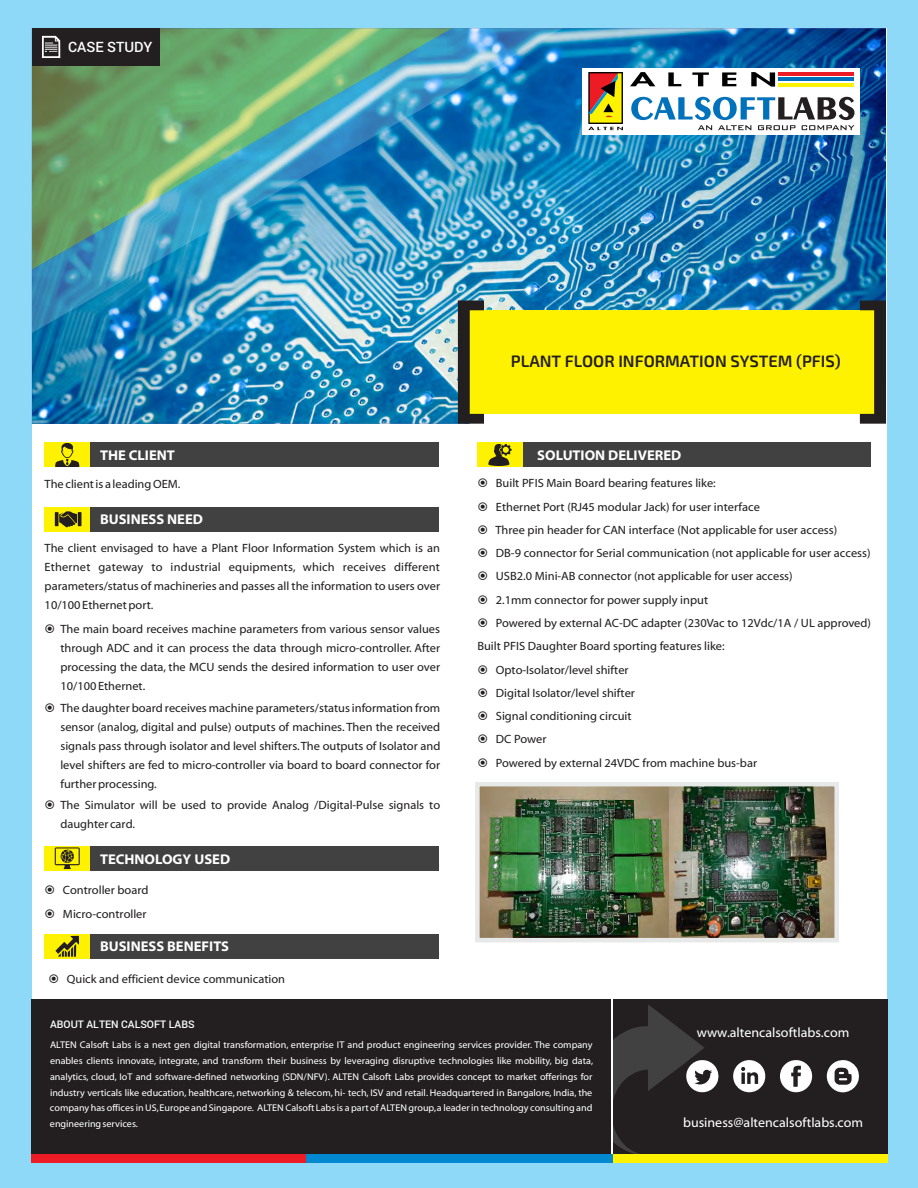
<style>
.page{position:relative;width:918px;height:1188px;background:#8ed8f8}
.page>*{position:absolute;margin:0;border:0;box-sizing:border-box;transform-origin:0 0}
.t1{font:16.5px "Exo 2.0";color:#231f20}
.t2{font:500 14.25px "Roboto";color:#fff}
.t3{font:700 14.1px "Myriad Web Pro";color:#fff}
.t4{font:13.5px "Myriad Web Pro";color:#fff}
.t5{font:12px/18.9px "Myriad Web Pro";color:#231f20;text-align:justify}
.t6{font:500 10.5px "Roboto";color:#fff}
.t7{font:9.75px/15.9px "Myriad Web Pro";color:#fff;text-align:justify}
</style>
<div class="page">
<div style="left:32px;top:28px;width:854px;height:1132px;background:#fff"></div>
<img style="left:32px;top:28px;width:854px;height:396px">
<img style="left:32px;top:28px;width:544px;height:312px">
<div style="left:465px;top:310px;width:421px;height:104px;background:#fff200"></div>
<svg style="left:458px;top:300px;width:26px;height:124px"></svg>
<svg style="left:860px;top:300px;width:26px;height:124px"></svg>
<div style="left:477px;top:443px;width:394px;height:24px;background:#414142"></div>
<div style="left:477px;top:443px;width:46px;height:24px;background:#fff200"></div>
<svg style="left:488px;top:444px;width:24px;height:22px"></svg>
<div style="left:32px;top:28px;width:127px;height:38px;background:#231f20"></div>
<svg style="left:41px;top:36px;width:20px;height:22px"></svg>
<div style="left:583px;top:68px;width:277px;height:66px;background:#fff"></div>
<svg style="left:588px;top:72px;width:35px;height:58px;background:#b8842c"></svg>
<svg style="left:630px;top:72px;width:25px;height:14px"></svg>
<svg style="left:668px;top:72px;width:13px;height:14px"></svg>
<svg style="left:692px;top:72px;width:17px;height:14px"></svg>
<svg style="left:722px;top:72px;width:14px;height:14px"></svg>
<svg style="left:751px;top:72px;width:24px;height:15px"></svg>
<hr style="left:778px;top:72px;width:76px;height:3px;background:#ed1c24">
<hr style="left:778px;top:78px;width:76px;height:3px;background:#0072bc">
<hr style="left:778px;top:84px;width:76px;height:3px;background:#fff200">
<svg style="left:631px;top:97px;width:223px;height:33px"></svg>
<div style="left:613px;top:999px;width:275px;height:157px;background:#231f20"></div>
<div style="left:612px;top:1154px;width:276px;height:9px;background:#fff200"></div>
<div style="left:32px;top:999px;width:579px;height:157px;background:#231f20"></div>
<div style="left:306px;top:1154px;width:306px;height:9px;background:#0089d0"></div>
<div style="left:32px;top:1154px;width:274px;height:9px;background:#ed1c24"></div>
<svg style="left:827px;top:1060px;width:32px;height:32px"></svg>
<svg style="left:780px;top:1060px;width:33px;height:32px"></svg>
<svg style="left:613px;top:1005px;width:106px;height:149px"></svg>
<svg style="left:733px;top:1060px;width:33px;height:32px"></svg>
<div style="left:45px;top:846px;width:394px;height:25px;background:#414142"></div>
<div style="left:45px;top:846px;width:45px;height:25px;background:#fff200"></div>
<svg style="left:55px;top:847px;width:25px;height:22px"></svg>
<div style="left:45px;top:934px;width:394px;height:25px;background:#414142"></div>
<div style="left:45px;top:934px;width:45px;height:25px;background:#fff200"></div>
<svg style="left:55px;top:936px;width:24px;height:21px"></svg>
<div style="left:45px;top:507px;width:394px;height:25px;background:#414142"></div>
<div style="left:45px;top:507px;width:45px;height:25px;background:#fff200"></div>
<svg style="left:59px;top:511px;width:18px;height:16px"></svg>
<svg style="left:55px;top:512px;width:4px;height:14px"></svg>
<hr style="left:78px;top:512px;width:3px;height:14px;background:#231f20">
<div style="left:45px;top:443px;width:394px;height:24px;background:#414142"></div>
<div style="left:45px;top:443px;width:45px;height:24px;background:#fff200"></div>
<svg style="left:55px;top:443px;width:24px;height:24px"></svg>
<img style="left:480px;top:787px;width:354px;height:150px">
<div style="left:475px;top:782px;width:364px;height:160px;border:4px solid #e7e8e8"></div>
<p class="t2" style="left:68px;top:37px;width:86px">CASE STUDY</p>
<p class="t3" style="left:100px;top:449px;width:76px">THE CLIENT</p>
<p class="t5" style="left:45px;top:475px;width:137px">The client is a leading OEM.</p>
<p class="t3" style="left:100px;top:513px;width:105px">BUSINESS NEED</p>
<p class="t5" style="left:45px;top:539px;width:397px">The client envisaged to have a Plant Floor Information System which is an Ethernet gateway to industrial equipments, which receives different parameters/status of machineries and passes all the information to users over 10/100 Ethernet port.</p>
<p class="t5" style="left:60px;top:620px;width:381px">The main board receives machine parameters from various sensor values through ADC and it can process the data through micro-controller. After processing the data, the MCU sends the desired information to user over 10/100 Ethernet.</p>
<p class="t5" style="left:60px;top:699px;width:381px">The daughter board receives machine parameters/status information from sensor (analog, digital and pulse) outputs of machines. Then the received signals pass through isolator and level shifters. The outputs of Isolator and level shifters are fed to micro-controller via board to board connector for further processing.</p>
<p class="t5" style="left:60px;top:796px;width:381px">The Simulator will be used to provide Analog /Digital-Pulse signals to daughter card.</p>
<p class="t3" style="left:100px;top:853px;width:132px">TECHNOLOGY USED</p>
<p class="t5" style="left:63px;top:879px;width:87px;line-height:23.2px">Controller board<br>Micro-controller</p>
<p class="t3" style="left:100px;top:940px;width:131px">BUSINESS BENEFITS</p>
<p class="t5" style="left:67px;top:970px;width:220px">Quick and efficient device communication</p>
<p class="t6" style="left:50px;top:1017px;width:146px">ABOUT ALTEN CALSOFT LABS</p>
<h1 class="t1" style="left:511px;top:356px;width:331px">PLANT FLOOR INFORMATION SYSTEM (PFIS)</h1>
<p class="t3" style="left:537px;top:449px;width:146px">SOLUTION DELIVERED</p>
<p class="t5" style="left:496px;top:474px;width:221px">Built PFIS Main Board bearing features like:</p>
<p class="t5" style="left:496px;top:498px;width:265px">Ethernet Port (RJ45 modular Jack) for user interface</p>
<p class="t5" style="left:495px;top:521px;width:343px">Three pin header for CAN interface (Not applicable for user access)</p>
<p class="t5" style="left:496px;top:544px;width:376px">DB-9 connector for Serial communication (not applicable for user access)</p>
<p class="t5" style="left:496px;top:567px;width:298px">USB2.0 Mini-AB connector (not applicable for user access)</p>
<p class="t5" style="left:496px;top:591px;width:214px">2.1mm connector for power supply input</p>
<p class="t5" style="left:496px;top:614px;width:377px">Powered by external AC-DC adapter (230Vac to 12Vdc/1A / UL approved)</p>
<p class="t5" style="left:477px;top:637px;width:249px">Built PFIS Daughter Board sporting features like:</p>
<p class="t5" style="left:496px;top:660px;width:134px">Opto-Isolator/level shifter</p>
<p class="t5" style="left:496px;top:684px;width:141px">Digital Isolator/level shifter</p>
<p class="t5" style="left:496px;top:707px;width:137px">Signal conditioning circuit</p>
<p class="t5" style="left:496px;top:730px;width:52px">DC Power</p>
<p class="t5" style="left:496px;top:754px;width:263px">Powered by external 24VDC from machine bus-bar</p>
<p class="t4" style="left:697px;top:1027px;width:154px">www.altencalsoftlabs.com</p>
<p class="t7" style="left:50px;top:1037px;width:545px">ALTEN Calsoft Labs is a next gen digital transformation, enterprise IT and product engineering services provider. The company enables clients innovate, integrate, and transform their business by leveraging disruptive technologies like mobility, big data, analytics, cloud, IoT and software-defined networking (SDN/NFV). ALTEN Calsoft Labs provides concept to market offerings for industry verticals like education, healthcare, networking &amp; telecom, hi- tech, ISV and retail. Headquartered in Bangalore, India, the company has offices in US, Europe and Singapore. ALTEN Calsoft Labs is a part of ALTEN group, a leader in technology consulting and engineering services.</p>
<p class="t4" style="left:683px;top:1116px;width:182px">business@altencalsoftlabs.com</p>
</div>
